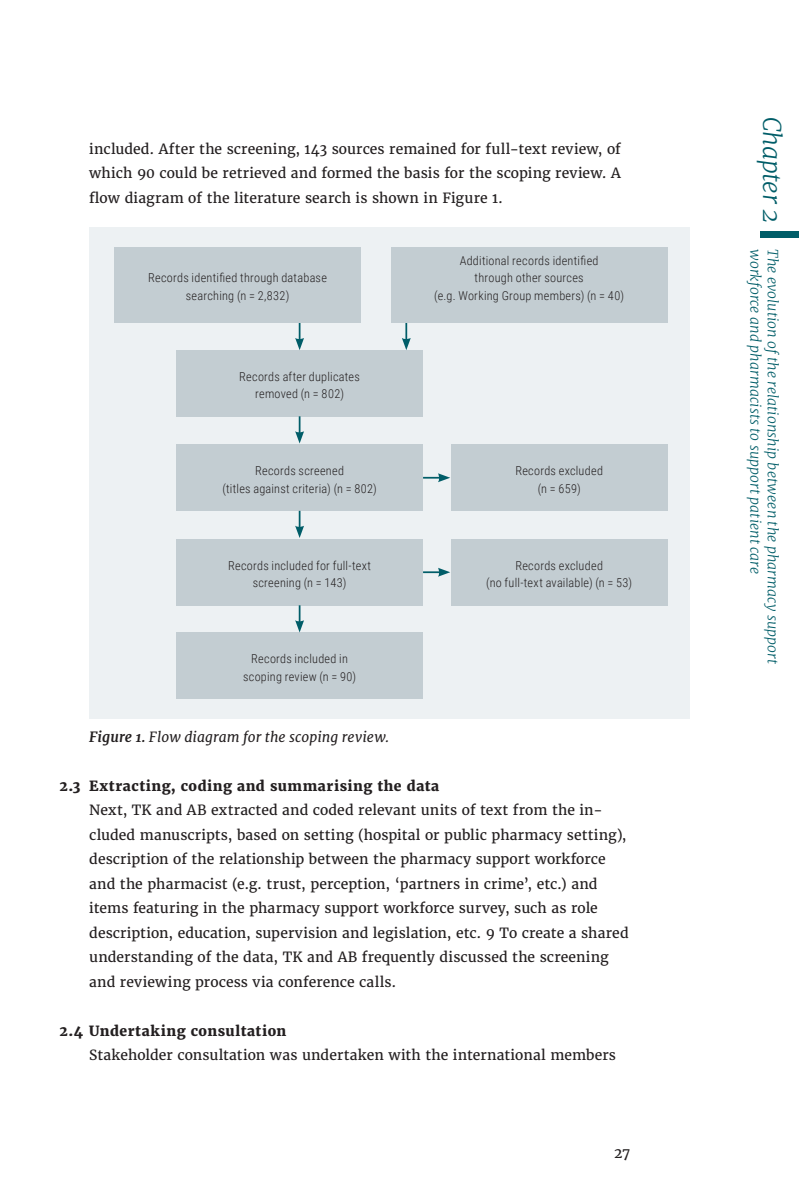
<style>
.page{position:relative;width:799px;height:1191px;background:#fff}
.page>*{position:absolute;margin:0;border:0;box-sizing:border-box;transform-origin:0 0}
.zijkant{font:italic 300 24.5px "Merriweather";letter-spacing:-.015em;color:#005d68}
.body{font:14px/24.5px "Merriweather";letter-spacing:.005em;color:#231f20;text-align:justify}
.zijkant_2{font:italic 300 14px "Merriweather";letter-spacing:.005em;color:#005d68}
.nivo_2_pragraaf_genu{font:800 14px "Merriweather";letter-spacing:.04em;color:#231f20}
.bijschriften{font:italic 14px "Merriweather";letter-spacing:.01em;color:#231f20}
.body-2{font:300 12.25px "Roboto Condensed";letter-spacing:.02em;color:#231f20}
.s1{font-weight:700}
</style>
<div class="page">
<div style="left:89px;top:227px;width:601px;height:491px;background:#edf1f3"></div>
<div style="left:114px;top:247px;width:247px;height:76px;background:#c3cdd2"></div>
<div style="left:176px;top:350px;width:247px;height:66px;background:#c3cdd2"></div>
<div style="left:176px;top:445px;width:247px;height:66px;background:#c3cdd2"></div>
<div style="left:176px;top:539px;width:247px;height:66px;background:#c3cdd2"></div>
<div style="left:176px;top:632px;width:247px;height:66px;background:#c3cdd2"></div>
<div style="left:451px;top:445px;width:216px;height:66px;background:#c3cdd2"></div>
<div style="left:451px;top:539px;width:216px;height:66px;background:#c3cdd2"></div>
<div style="left:391px;top:247px;width:276px;height:76px;background:#c3cdd2"></div>
<svg style="left:295px;top:323px;width:9px;height:27px"></svg>
<svg style="left:402px;top:323px;width:9px;height:27px"></svg>
<svg style="left:295px;top:416px;width:9px;height:27px"></svg>
<svg style="left:295px;top:511px;width:9px;height:27px"></svg>
<svg style="left:295px;top:605px;width:9px;height:27px"></svg>
<svg style="left:423px;top:568px;width:27px;height:8px"></svg>
<svg style="left:423px;top:473px;width:27px;height:9px"></svg>
<div style="left:761px;top:231px;width:38px;height:7px;background:#005d68"></div>
<p class="body" style="left:89px;top:136px;width:533px">included. After the screening, 143 sources remained for full-text review, of which 90 could be retrieved and formed the basis for the scoping review. A flow diagram of the literature search is shown in Figure 1.</p>
<p class="body-2" style="left:148px;top:269px;width:180px">Records identified through database</p>
<p class="body-2" style="left:186px;top:287px;width:105px">searching (n = 2,832)</p>
<p class="body-2" style="left:239px;top:368px;width:122px">Records after duplicates</p>
<p class="body-2" style="left:255px;top:385px;width:90px">removed (n = 802)</p>
<p class="body-2" style="left:255px;top:462px;width:90px">Records screened</p>
<p class="body-2" style="left:222px;top:480px;width:156px">(titles against criteria) (n = 802)</p>
<p class="body-2" style="left:228px;top:557px;width:144px">Records included for full-text</p>
<p class="body-2" style="left:253px;top:574px;width:95px">screening (n = 143)</p>
<p class="body-2" style="left:251px;top:650px;width:98px">Records included in</p>
<p class="body-2" style="left:243px;top:668px;width:115px">scoping review (n = 90)</p>
<p class="bijschriften" style="left:89px;top:728px;width:301px"><span class="s1">Figure 1.</span> Flow diagram for the scoping review.</p>
<p class="body-2" style="left:460px;top:252px;width:140px">Additional records identified</p>
<p class="body-2" style="left:474px;top:269px;width:111px">through other sources</p>
<p class="body-2" style="left:434px;top:287px;width:191px">(e.g. Working Group members) (n = 40)</p>
<p class="body-2" style="left:515px;top:462px;width:89px">Records excluded</p>
<p class="body-2" style="left:538px;top:480px;width:44px">(n = 659)</p>
<p class="body-2" style="left:515px;top:557px;width:89px">Records excluded</p>
<p class="body-2" style="left:486px;top:574px;width:147px">(no full-text available) (n = 53)</p>
<p class="nivo_2_pragraaf_genu" style="left:60px;top:776px;width:381px">2.3 Extracting, coding and summarising the data</p>
<p class="body" style="left:89px;top:798px;width:541px;text-align:left">Next, TK and AB extracted and coded relevant units of text from the in&shy;cluded manuscripts, based on setting (hospital or public pharmacy setting), description of the relationship between the pharmacy support workforce and the pharmacist (e.g. trust, perception, ‘partners in crime’, etc.) and items featuring in the pharmacy support workforce survey, such as role description, education, supervision and legislation, etc. 9 To create a shared understanding of the data, TK and AB frequently discussed the screening and reviewing process via conference calls.</p>
<p class="nivo_2_pragraaf_genu" style="left:60px;top:1021px;width:228px">2.4 Undertaking consultation</p>
<p class="body" style="left:89px;top:1043px;width:528px">Stakeholder consultation was undertaken with the international members</p>
<p class="body" style="left:614px;top:1141px;width:18px">27</p>
<p class="zijkant" style="left:787px;top:117px;width:108px;rotate:90deg">Chapter 2</p>
<p class="zijkant_2" style="left:764px;top:249px;width:327px;rotate:90deg">workforce and pharmacists to support patient care</p>
<p class="zijkant_2" style="left:781px;top:249px;width:416px;rotate:90deg">The evolution ofthe relationship between the pharmacy support</p>
</div>
